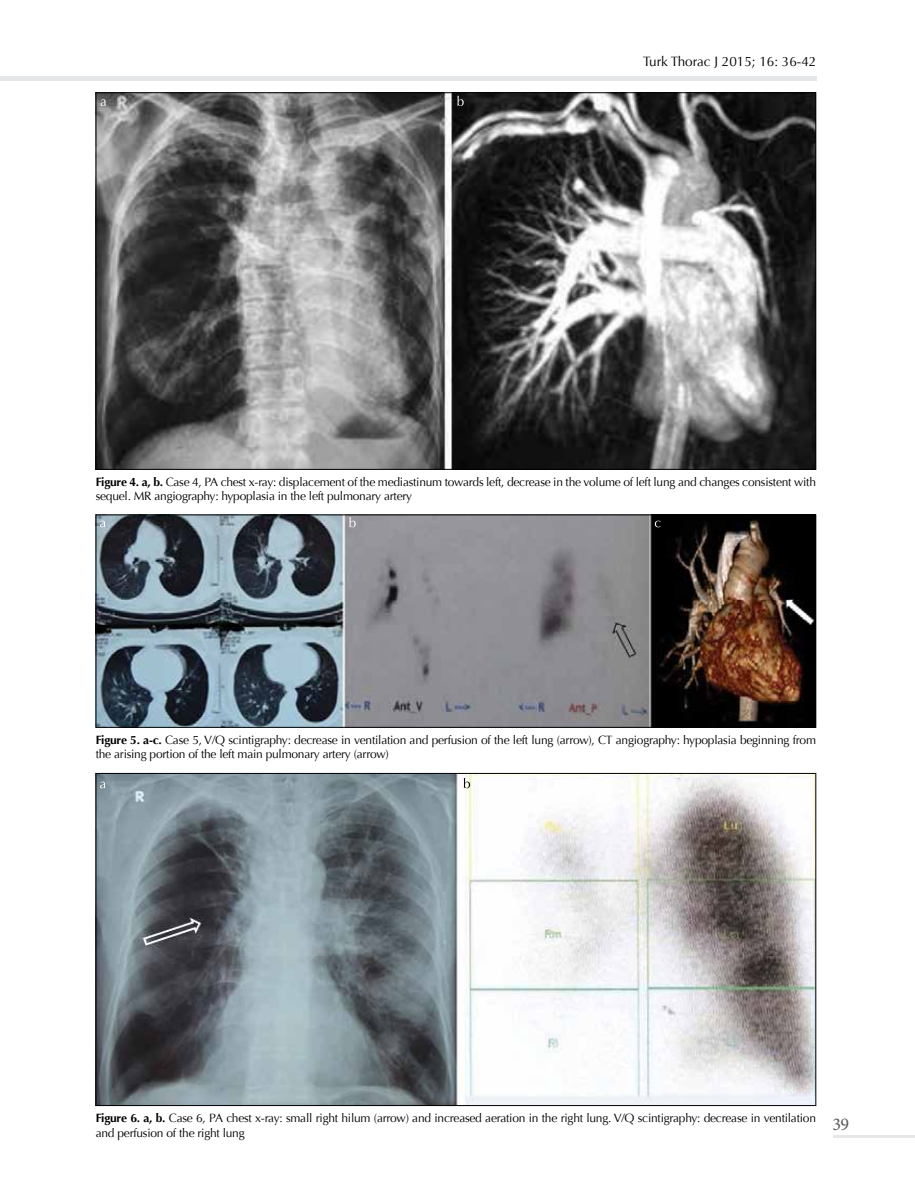
<style>
.page{position:relative;width:915px;height:1191px;background:#fff}
.page>*{position:absolute;margin:0;border:0;box-sizing:border-box;transform-origin:0 0}
.t1{font:18px "Minion Pro";color:#58595b}
.t2{font:13.5px "Optima";color:#000}
.t3{font:12px/14.4px "Optima";letter-spacing:-.02em;color:#000}
.s1{font-weight:700}
</style>
<div class="page">
<hr style="left:0;top:77px;width:816px;height:4px;background:#e6e7e8">
<hr style="left:833px;top:1135px;width:81px;height:3px;background:#e6e7e8">
<img style="left:98px;top:94px;width:715px;height:373px">
<img style="left:98px;top:516px;width:715px;height:209px">
<div style="left:96px;top:514px;width:719px;height:213px;border:1px solid #000"></div>
<img style="left:98px;top:775px;width:715px;height:328px">
<svg style="left:100px;top:520px;width:6px;height:7px"></svg>
<svg style="left:100px;top:781px;width:6px;height:7px"></svg>
<svg style="left:100px;top:99px;width:6px;height:7px"></svg>
<svg style="left:349px;top:517px;width:6px;height:10px"></svg>
<svg style="left:463px;top:778px;width:7px;height:10px"></svg>
<svg style="left:457px;top:96px;width:6px;height:10px"></svg>
<svg style="left:654px;top:520px;width:6px;height:7px"></svg>
<p class="t2" style="left:643px;top:54px;width:175px">Turk Thorac J 2015; 16: 36-42</p>
<p class="t3" style="left:96px;top:475px;width:721px"><span class="s1">Figure 4. a, b.</span> Case 4, PA chest x-ray: displacement of the mediastinum towards left, decrease in the volume of left lung and changes consistent with sequel. MR angiography: hypoplasia in the left pulmonary artery</p>
<p class="t3" style="left:96px;top:733px;width:721px"><span class="s1">Figure 5. a-c.</span> Case 5, V/Q scintigraphy: decrease in ventilation and perfusion of the left lung (arrow), CT angiography: hypoplasia beginning from the arising portion of the left main pulmonary artery (arrow)</p>
<p class="t3" style="left:96px;top:1111px;width:721px"><span class="s1">Figure 6. a, b.</span> Case 6, PA chest x-ray: small right hilum (arrow) and increased aeration in the right lung. V/Q scintigraphy: decrease in ventilation and perfusion of the right lung</p>
<h1 class="t1" style="left:832px;top:1112px;width:18px">39</h1>
</div>
